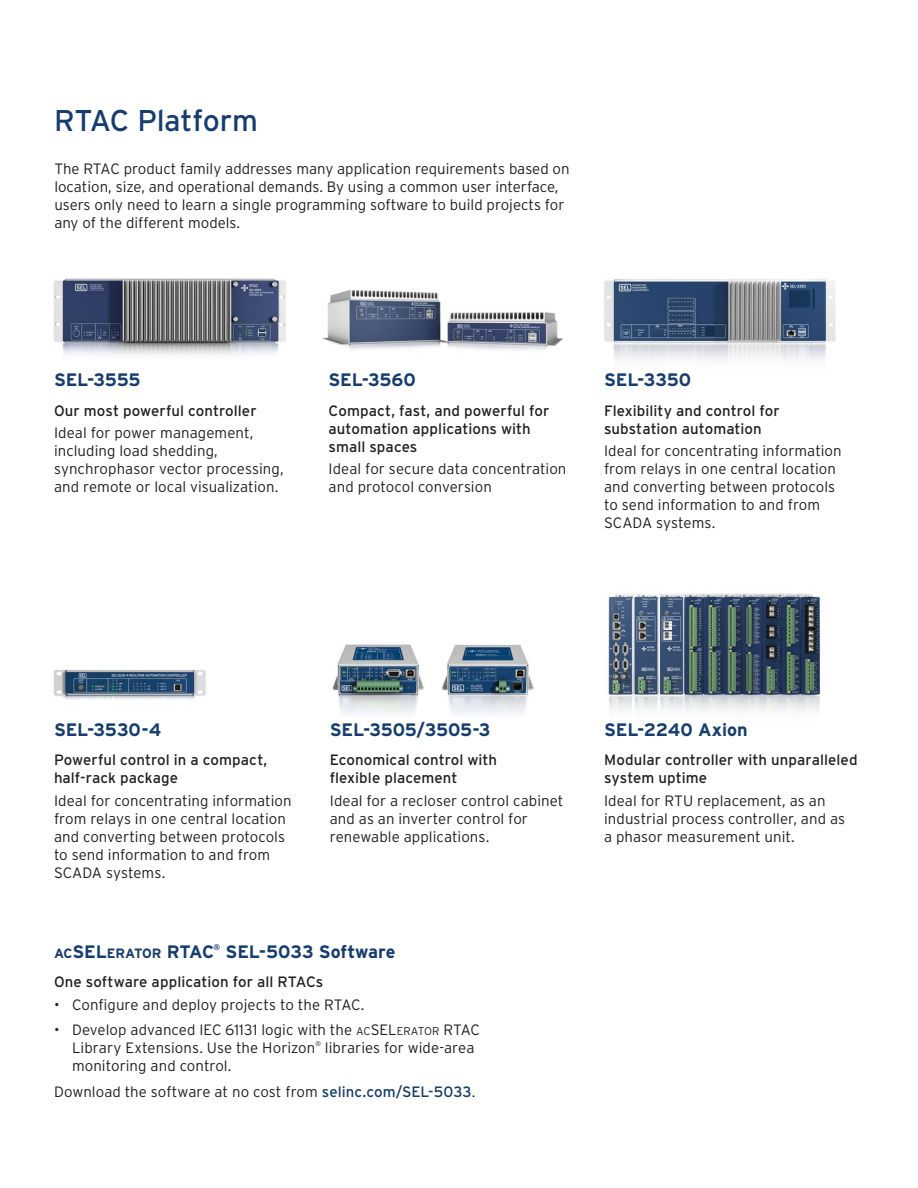
<style>
.page{position:relative;width:918px;height:1188px;background:#fff}
.page>*{position:absolute;margin:0;border:0;box-sizing:border-box;transform-origin:0 0}
.Heading___h1{font:30px "Interstate Poly";letter-spacing:-.01em;color:#163d6f}
.Subhead___h2{font:700 18px "Interstate Poly";letter-spacing:-.01em;color:#163d6f}
.Body_Copy___p{font:300 15px/18px "Interstate Poly";color:#231f20}
.Body_Sub___h3{font:15px/18px "Interstate Poly";letter-spacing:.005em;color:#231f20}
.Subhead___h2-2{font:700 13.5px "Interstate Poly";letter-spacing:-.02em;color:#163d6f}
.Subhead___h2-3{font:700 8.1px "Interstate Poly";color:#163d6f}
.t1{font:300 6.75px "Interstate Poly";color:#231f20}
.s1{font-size:18px}
.s2{font-size:11.25px}
.s3{font-style:inherit}
.s4{font-weight:400;color:#163d6f}
</style>
<div class="page">
<img style="left:608px;top:593px;width:213px;height:118px">
<img style="left:604px;top:279px;width:232px;height:81px">
<img style="left:53px;top:278px;width:233px;height:77px">
<img style="left:322px;top:289px;width:241px;height:61px">
<img style="left:332px;top:644px;width:92px;height:71px">
<img style="left:442px;top:644px;width:92px;height:71px">
<img style="left:53px;top:670px;width:153px;height:30px">
<p class="Heading___h1" style="left:54px;top:99px;width:205px">RTAC Platform</p>
<p class="Body_Copy___p" style="left:54px;top:159px;width:517px">The RTAC product family addresses many application requirements based on location, size, and operational demands. By using a common user interface, users only need to learn a single programming software to build projects for any of the different models.</p>
<p class="Subhead___h2" style="left:54px;top:367px;width:88px">SEL-3555</p>
<p class="Body_Sub___h3" style="left:54px;top:401px;width:204px">Our most powerful controller</p>
<p class="Body_Copy___p" style="left:54px;top:423px;width:231px">Ideal for power management, including load shedding, synchrophasor vector processing, and remote or local visualization.</p>
<p class="Subhead___h2" style="left:329px;top:367px;width:89px">SEL-3560</p>
<p class="Body_Sub___h3" style="left:329px;top:401px;width:222px">Compact, fast, and powerful for automation applications with small spaces</p>
<p class="Body_Copy___p" style="left:329px;top:459px;width:239px">Ideal for secure data concentration and protocol conversion</p>
<p class="Subhead___h2" style="left:604px;top:367px;width:89px">SEL-3350</p>
<p class="Body_Sub___h3" style="left:604px;top:401px;width:177px">Flexibility and control for substation automation</p>
<p class="Body_Copy___p" style="left:604px;top:441px;width:239px">Ideal for concentrating information from relays in one central location and converting between protocols to send information to and from<br>SCADA systems.</p>
<p class="Subhead___h2" style="left:54px;top:716px;width:109px">SEL-3530-4</p>
<p class="Body_Sub___h3" style="left:54px;top:750px;width:215px">Powerful control in a compact, half-rack package</p>
<p class="Body_Copy___p" style="left:54px;top:790px;width:239px">Ideal for concentrating information from relays in one central location and converting between protocols to send information to and from<br>SCADA systems.</p>
<p class="Subhead___h2" style="left:330px;top:716px;width:162px">SEL-3505/3505-3</p>
<p class="Body_Sub___h3" style="left:330px;top:750px;width:169px">Economical control with flexible placement</p>
<p class="Body_Copy___p" style="left:330px;top:790px;width:235px">Ideal for a recloser control cabinet and as an inverter control for renewable applications.</p>
<p class="Subhead___h2-2" style="left:54px;top:943px;width:162px">AC<span class="s1">SEL</span>ERATOR <span class="s1">RTAC</span></p>
<p class="Subhead___h2-3" style="left:214px;top:941px;width:8px">®</p>
<p class="Subhead___h2" style="left:226px;top:938px;width:171px">SEL-5033 Software</p>
<p class="Body_Sub___h3" style="left:54px;top:972px;width:271px">One software application for all RTACs</p>
<p class="Body_Copy___p" style="left:54px;top:995px;width:312px">• Configure and deploy projects to the RTAC.</p>
<p class="Body_Copy___p" style="left:72px;top:1020px;width:409px;text-indent:-18px">• Develop advanced IEC 61131 logic with the <span class="s2">AC</span><span class="s3">SEL</span><span class="s2">ERATOR</span> RTAC<br>Library Extensions. Use the Horizon</p>
<p class="t1" style="left:315px;top:1039px;width:7px">®</p>
<p class="Body_Copy___p" style="left:325px;top:1038px;width:151px">libraries for wide-area</p>
<p class="Body_Copy___p" style="left:72px;top:1056px;width:161px">monitoring and control.</p>
<p class="Body_Copy___p" style="left:54px;top:1082px;width:423px">Download the software at no cost from <span class="s4">selinc.com/SEL-5033</span>.</p>
<p class="Subhead___h2" style="left:604px;top:716px;width:145px">SEL-2240 Axion</p>
<p class="Body_Sub___h3" style="left:604px;top:750px;width:255px">Modular controller with unparalleled system uptime</p>
<p class="Body_Copy___p" style="left:604px;top:790px;width:243px">Ideal for RTU replacement, as an industrial process controller, and as a phasor measurement unit.</p>
</div>
